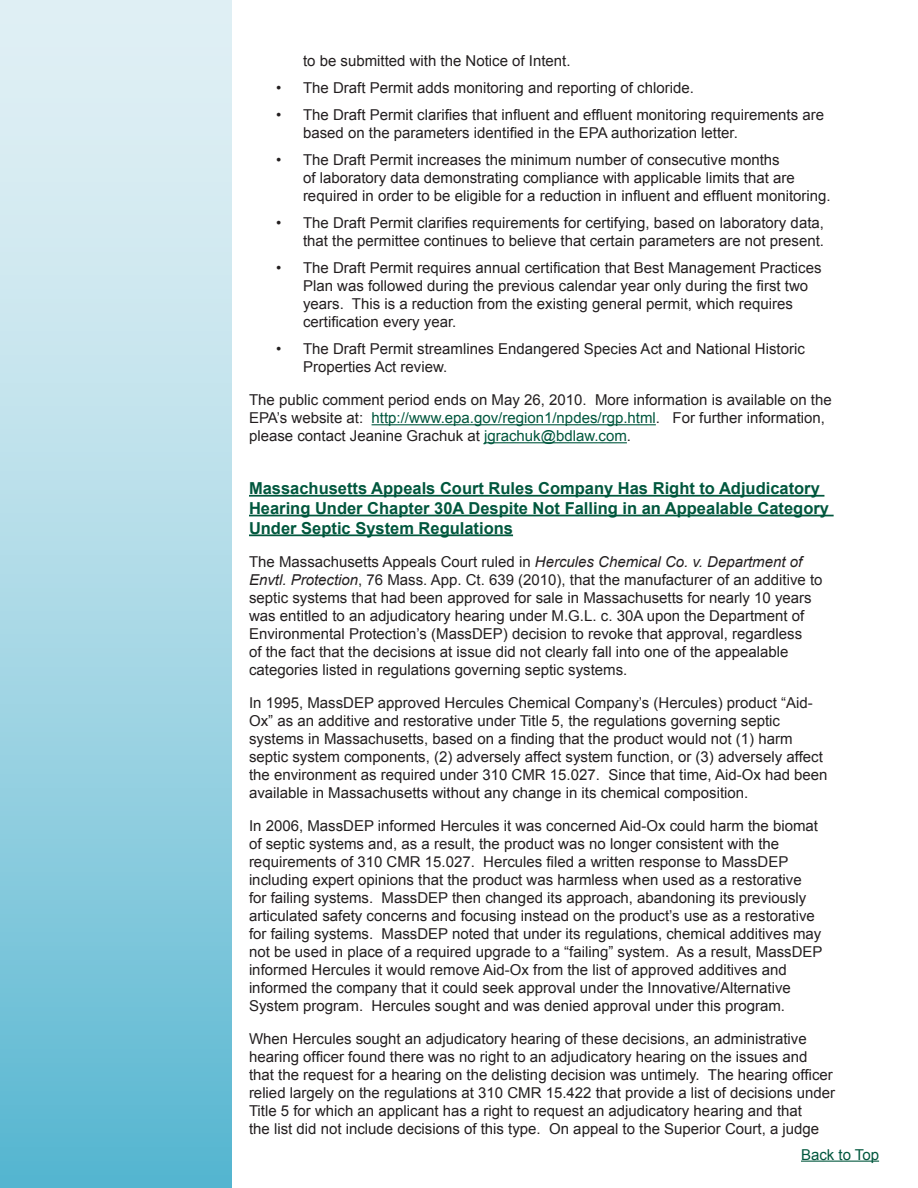
<style>
.page{position:relative;width:918px;height:1188px;background:#fff}
.page>*{position:absolute;margin:0;border:0;box-sizing:border-box;transform-origin:0 0}
.Arial_Article_Text{font:700 16.5px/19.8px "Arial";color:#00573d}
.Arial_Article_Text-2{font:15px/18px "Arial";color:#231f20}
.t1{font:15px "Arial";color:#00573d}
.s1{color:#00573d}
.s2{font-style:italic}
</style>
<div class="page">
<div style="left:0;top:0;width:231px;height:1188px;background:linear-gradient(to bottom,#eff6f8,#5fbad3)"></div>
<hr style="left:372px;top:424px;width:284px;height:1px;background:#00573d">
<hr style="left:484px;top:442px;width:143px;height:1px;background:#00573d">
<hr style="left:249px;top:495px;width:575px;height:2px;background:#00573d">
<hr style="left:249px;top:515px;width:585px;height:1px;background:#00573d">
<hr style="left:249px;top:534px;width:264px;height:2px;background:#00573d">
<hr style="left:801px;top:1161px;width:78px;height:1px;background:#00573d">
<p class="Arial_Article_Text-2" style="left:303px;top:52px;width:269px">to be submitted with the Notice of Intent.</p>
<p class="Arial_Article_Text-2" style="left:276px;top:79px;width:419px">• The Draft Permit adds monitoring and reporting of chloride.</p>
<p class="Arial_Article_Text-2" style="left:303px;top:106px;width:523px;text-indent:-27px">• The Draft Permit clarifies that influent and effluent monitoring requirements are based on the parameters identified in the EPA authorization letter.</p>
<p class="Arial_Article_Text-2" style="left:303px;top:151px;width:529px;text-indent:-27px">• The Draft Permit increases the minimum number of consecutive months<br>of laboratory data demonstrating compliance with applicable limits that are required in order to be eligible for a reduction in influent and effluent monitoring.</p>
<p class="Arial_Article_Text-2" style="left:276px;top:214px;width:550px;text-align:right">• The Draft Permit clarifies requirements for certifying, based on laboratory data, that the permittee continues to believe that certain parameters are not present.</p>
<p class="Arial_Article_Text-2" style="left:303px;top:259px;width:520px;text-indent:-27px">• The Draft Permit requires annual certification that Best Management Practices Plan was followed during the previous calendar year only during the first two years. This is a reduction from the existing general permit, which requires certification every year.</p>
<p class="Arial_Article_Text-2" style="left:303px;top:340px;width:503px;text-indent:-27px">• The Draft Permit streamlines Endangered Species Act and National Historic<br>Properties Act review.</p>
<p class="Arial_Article_Text-2" style="left:249px;top:391px;width:584px">The public comment period ends on May 26, 2010. More information is available on the<br>EPA’s website at: <span class="s1">http://www.epa.gov/region1/npdes/rgp.html</span>. For further information, please contact Jeanine Grachuk at <span class="s1">jgrachuk@bdlaw.com</span>.</p>
<p class="Arial_Article_Text" style="left:249px;top:479px;width:582px">Massachusetts Appeals Court Rules Company Has Right to Adjudicatory<br>Hearing Under Chapter 30A Despite Not Falling in an Appealable Category<br>Under Septic System Regulations</p>
<p class="Arial_Article_Text-2" style="left:249px;top:552px;width:575px">The Massachusetts Appeals Court ruled in <span class="s2">Hercules Chemical Co. v. Department of Envtl. Protection</span>, 76 Mass. App. Ct. 639 (2010), that the manufacturer of an additive to septic systems that had been approved for sale in Massachusetts for nearly 10 years was entitled to an adjudicatory hearing under M.G.L. c. 30A upon the Department of Environmental Protection’s (MassDEP) decision to revoke that approval, regardless<br>of the fact that the decisions at issue did not clearly fall into one of the appealable categories listed in regulations governing septic systems.</p>
<p class="Arial_Article_Text-2" style="left:249px;top:693px;width:580px">In 1995, MassDEP approved Hercules Chemical Company’s (Hercules) product “Aid-Ox” as an additive and restorative under Title 5, the regulations governing septic systems in Massachusetts, based on a finding that the product would not (1) harm septic system components, (2) adversely affect system function, or (3) adversely affect the environment as required under 310 CMR 15.027. Since that time, Aid-Ox had been available in Massachusetts without any change in its chemical composition.</p>
<p class="Arial_Article_Text-2" style="left:249px;top:816px;width:575px">In 2006, MassDEP informed Hercules it was concerned Aid-Ox could harm the biomat of septic systems and, as a result, the product was no longer consistent with the requirements of 310 CMR 15.027. Hercules filed a written response to MassDEP including expert opinions that the product was harmless when used as a restorative for failing systems. MassDEP then changed its approach, abandoning its previously articulated safety concerns and focusing instead on the product’s use as a restorative for failing systems. MassDEP noted that under its regulations, chemical additives may not be used in place of a required upgrade to a “failing” system. As a result, MassDEP informed Hercules it would remove Aid-Ox from the list of approved additives and informed the company that it could seek approval under the Innovative/Alternative System program. Hercules sought and was denied approval under this program.</p>
<p class="Arial_Article_Text-2" style="left:249px;top:1029px;width:588px">When Hercules sought an adjudicatory hearing of these decisions, an administrative hearing officer found there was no right to an adjudicatory hearing on the issues and that the request for a hearing on the delisting decision was untimely. The hearing officer relied largely on the regulations at 310 CMR 15.422 that provide a list of decisions under Title 5 for which an applicant has a right to request an adjudicatory hearing and that<br>the list did not include decisions of this type. On appeal to the Superior Court, a judge</p>
<p class="t1" style="left:801px;top:1144px;width:80px">Back to Top</p>
</div>
